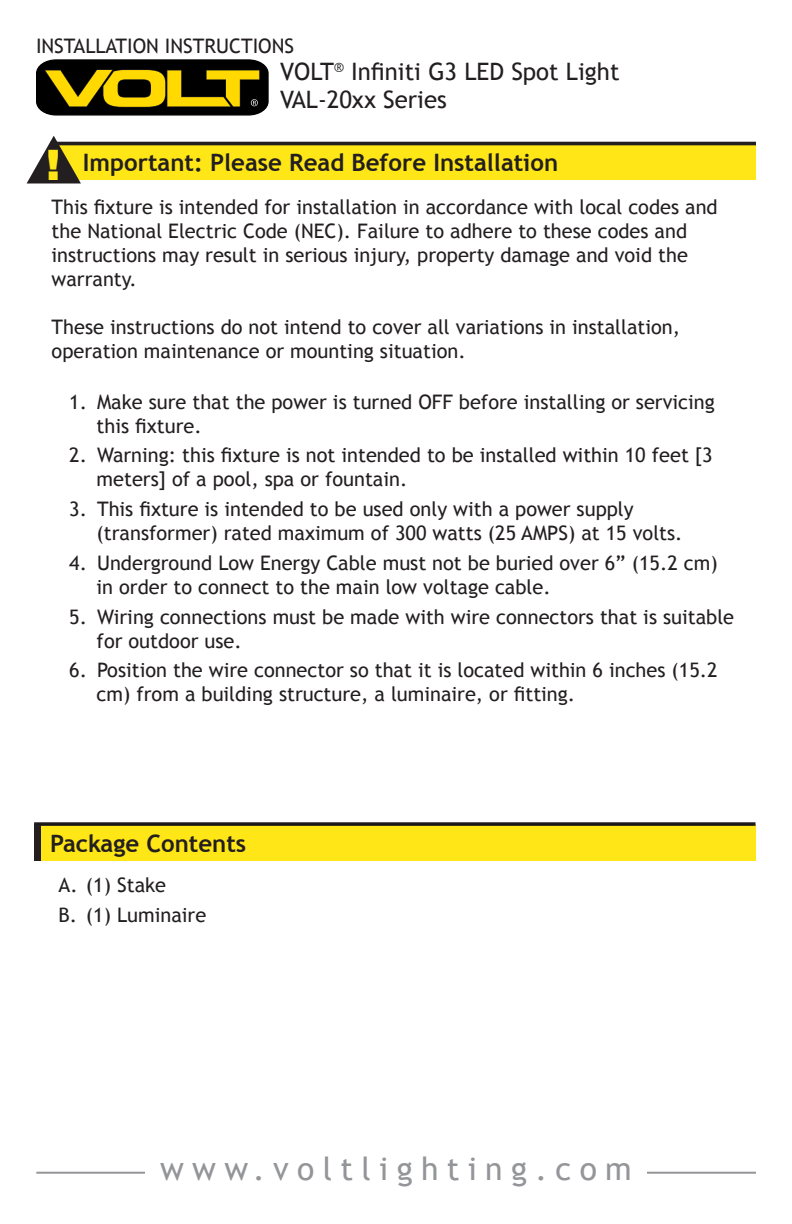
<style>
.page{position:relative;width:792px;height:1224px;background:#fff}
.page>*{position:absolute;margin:0;border:0;box-sizing:border-box;transform-origin:0 0}
.spec_numbers{font:900 42px "Arial";color:#ffe616;scale:1.07 1}
.spec_bullets{font:32px "Trebuchet MS";letter-spacing:.26em;color:#939598}
.t1{font:24px "Trebuchet MS";color:#231f20}
.Safety_Heading{font:700 24px "Trebuchet MS";color:#231f20}
.Heading_Text{font:700 24px "Trebuchet MS";color:#231f20}
.t2{font:20px/24px "Trebuchet MS";color:#231f20}
</style>
<div class="page">
<div style="left:36px;top:824px;width:720px;height:37px;background:#ffe616"></div>
<div style="left:57px;top:144px;width:699px;height:36px;background:#ffe616"></div>
<div style="left:34px;top:824px;width:7px;height:37px;background:#231f20"></div>
<svg style="left:36px;top:59px;width:233px;height:57px;background:#5b4f0a"></svg>
<div style="left:34px;top:822px;width:722px;height:4px;border:2px solid #231f20"></div>
<div style="left:50px;top:142px;width:706px;height:3px;border:2px solid #231f20"></div>
<svg style="left:26px;top:135px;width:58px;height:49px"></svg>
<hr style="left:36px;top:1172px;width:720px;height:2px;background:#939598">
<div style="left:145px;top:1156px;width:502px;height:35px;background:#fff"></div>
<p class="t2" style="left:36px;top:34px;width:260px">INSTALLATION INSTRUCTIONS</p>
<p class="spec_numbers" style="left:46px;top:135px;width:16px">!</p>
<p class="t1" style="left:280px;top:56px;width:341px">VOLT<sup>®</sup> Infiniti G3 LED Spot Light</p>
<p class="t1" style="left:280px;top:85px;width:168px">VAL-20xx Series</p>
<p class="Safety_Heading" style="left:83px;top:148px;width:477px">Important: Please Read Before Installation</p>
<p class="t2" style="left:52px;top:194px;width:668px">This fixture is intended for installation in accordance with local codes and the National Electric Code (NEC). Failure to adhere to these codes and instructions may result in serious injury, property damage and void the warranty.</p>
<p class="t2" style="left:52px;top:314px;width:630px">These instructions do not intend to cover all variations in installation, operation maintenance or mounting situation.</p>
<p class="t2" style="left:97px;top:389px;width:620px;text-indent:-27px">1. Make sure that the power is turned OFF before installing or servicing this fixture.</p>
<p class="t2" style="left:97px;top:443px;width:618px;text-indent:-27px">2. Warning: this fixture is not intended to be installed within 10 feet [3 meters] of a pool, spa or fountain.</p>
<p class="t2" style="left:97px;top:497px;width:587px;text-indent:-27px">3. This fixture is intended to be used only with a power supply (transformer) rated maximum of 300 watts (25 AMPS) at 15 volts.</p>
<p class="t2" style="left:97px;top:551px;width:623px;text-indent:-27px">4. Underground Low Energy Cable must not be buried over 6” (15.2 cm) in order to connect to the main low voltage cable.</p>
<p class="t2" style="left:97px;top:604px;width:639px;text-indent:-27px">5. Wiring connections must be made with wire connectors that is suitable for outdoor use.</p>
<p class="t2" style="left:97px;top:658px;width:623px;text-indent:-27px">6. Position the wire connector so that it is located within 6 inches (15.2 cm) from a building structure, a luminaire, or fitting.</p>
<p class="Heading_Text" style="left:50px;top:828px;width:198px">Package Contents</p>
<p class="t2" style="left:59px;top:873px;width:109px">A. (1) Stake</p>
<p class="t2" style="left:59px;top:903px;width:149px">B. (1) Luminaire</p>
<p class="spec_bullets" style="left:160px;top:1148px;width:473px">www.voltlighting.com</p>
</div>
